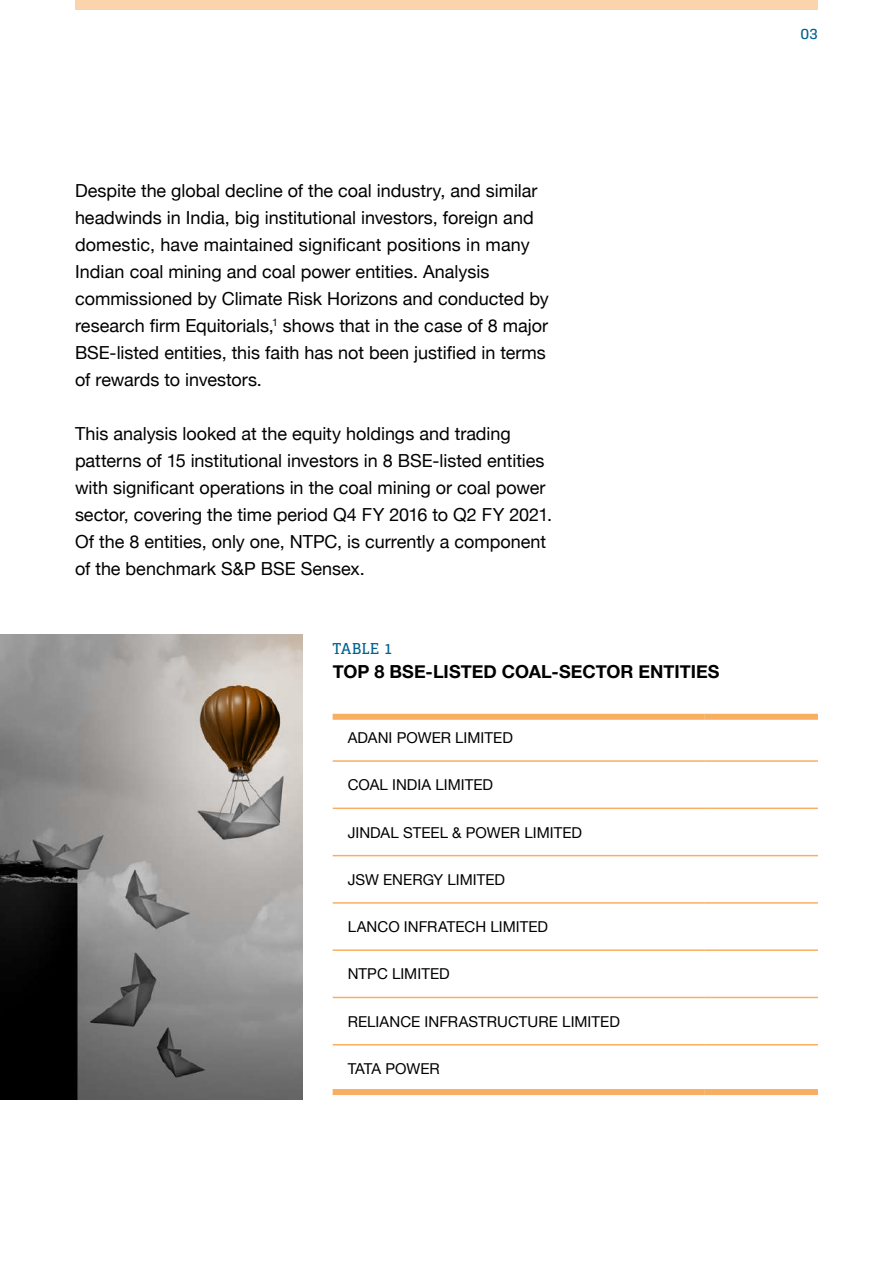
<style>
.page{position:relative;width:893px;height:1263px;background:#fff}
.page>*{position:absolute;margin:0;border:0;box-sizing:border-box;transform-origin:0 0}
.t1{font:18px/27px "Helvetica Neue";color:#000}
.t2{font:700 18px "Helvetica Neue";color:#000}
.t3{font:15px "Helvetica Neue";color:#000}
.t4{font:700 15px "Glegoo";letter-spacing:.01em;color:#00638f}
</style>
<div class="page">
<div style="left:75px;top:0;width:743px;height:9px;background:#fbd4ab"></div>
<div style="left:333px;top:714px;width:371px;height:6px;background:#f8af61"></div>
<div style="left:704px;top:714px;width:114px;height:6px;background:#f8af61"></div>
<div style="left:333px;top:1089px;width:371px;height:6px;background:#f8af61"></div>
<div style="left:704px;top:1089px;width:114px;height:6px;background:#f8af61"></div>
<hr style="left:333px;top:760px;width:371px;height:2px;background:#f8af61">
<hr style="left:704px;top:760px;width:114px;height:2px;background:#f8af61">
<hr style="left:333px;top:807px;width:371px;height:2px;background:#f8af61">
<hr style="left:704px;top:807px;width:114px;height:2px;background:#f8af61">
<hr style="left:333px;top:855px;width:371px;height:1px;background:#f8af61">
<hr style="left:704px;top:855px;width:114px;height:1px;background:#f8af61">
<hr style="left:333px;top:902px;width:371px;height:2px;background:#f8af61">
<hr style="left:704px;top:902px;width:114px;height:2px;background:#f8af61">
<hr style="left:333px;top:949px;width:371px;height:2px;background:#f8af61">
<hr style="left:704px;top:949px;width:114px;height:2px;background:#f8af61">
<hr style="left:333px;top:997px;width:371px;height:1px;background:#f8af61">
<hr style="left:704px;top:997px;width:114px;height:1px;background:#f8af61">
<hr style="left:333px;top:1044px;width:371px;height:1px;background:#f8af61">
<hr style="left:704px;top:1044px;width:114px;height:1px;background:#f8af61">
<svg style="left:0;top:635px;width:303px;height:465px;background:#84817f"></svg>
<p class="t1" style="left:75px;top:178px;width:475px">Despite the global decline of the coal industry, and similar headwinds in India, big institutional investors, foreign and domestic, have maintained significant positions in many Indian coal mining and coal power entities. Analysis commissioned by Climate Risk Horizons and conducted by research firm Equitorials,<sup>1</sup> shows that in the case of 8 major BSE-listed entities, this faith has not been justified in terms of rewards to investors.</p>
<p class="t1" style="left:75px;top:421px;width:479px">This analysis looked at the equity holdings and trading patterns of 15 institutional investors in 8 BSE-listed entities with significant operations in the coal mining or coal power sector, covering the time period Q4 FY 2016 to Q2 FY 2021.<br>Of the 8 entities, only one, NTPC, is currently a component of the benchmark S&amp;P BSE Sensex.</p>
<p class="t4" style="left:333px;top:640px;width:62px">TABLE 1</p>
<p class="t2" style="left:333px;top:657px;width:388px">TOP 8 BSE-LISTED COAL-SECTOR ENTITIES</p>
<p class="t3" style="left:348px;top:727px;width:167px">ADANI POWER LIMITED</p>
<p class="t3" style="left:348px;top:774px;width:147px">COAL INDIA LIMITED</p>
<p class="t3" style="left:348px;top:821px;width:236px">JINDAL STEEL &amp; POWER LIMITED</p>
<p class="t3" style="left:348px;top:869px;width:159px">JSW ENERGY LIMITED</p>
<p class="t3" style="left:348px;top:916px;width:202px">LANCO INFRATECH LIMITED</p>
<p class="t3" style="left:348px;top:963px;width:104px">NTPC LIMITED</p>
<p class="t3" style="left:348px;top:1010px;width:274px">RELIANCE INFRASTRUCTURE LIMITED</p>
<p class="t3" style="left:348px;top:1058px;width:94px">TATA POWER</p>
<p class="t4" style="left:800px;top:25px;width:19px">03</p>
</div>
